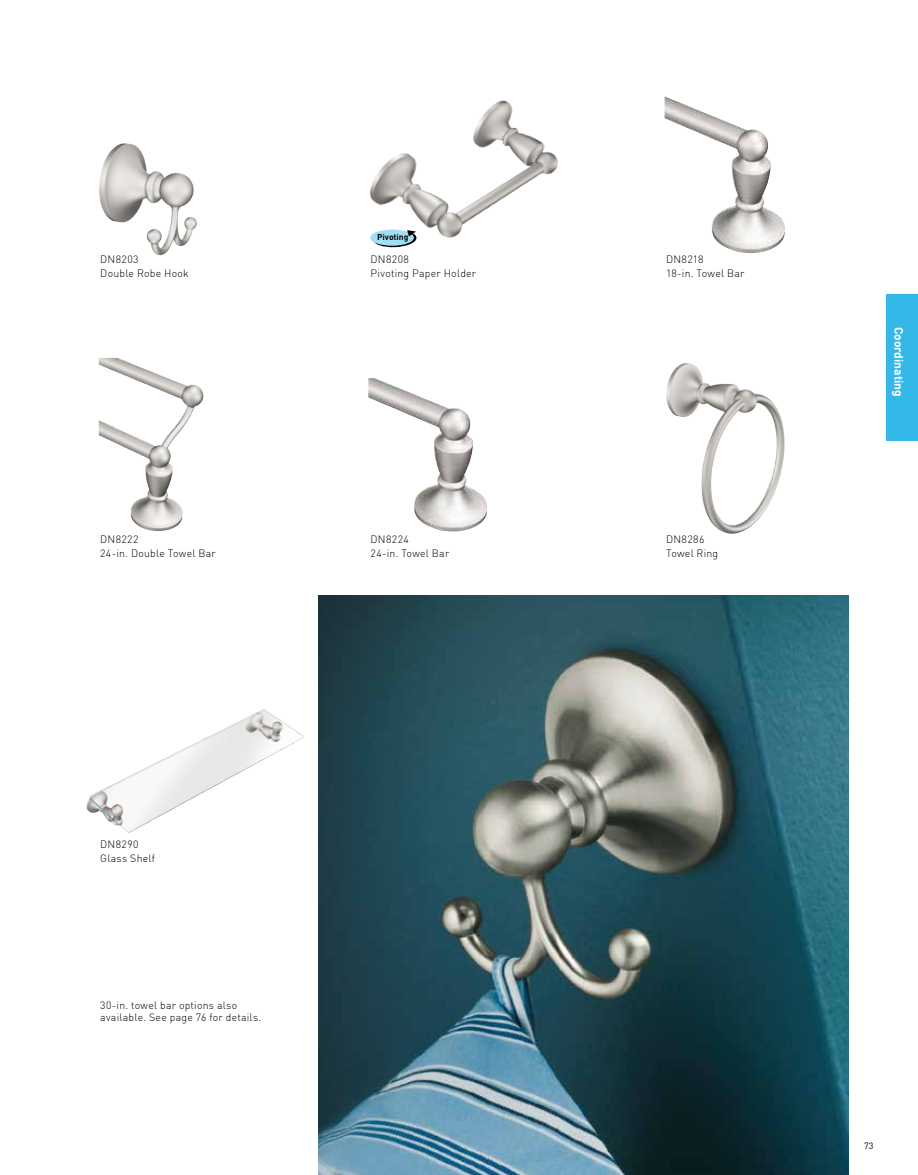
<style>
.page{position:relative;width:918px;height:1175px;background:#fff}
.page>*{position:absolute;margin:0;border:0;box-sizing:border-box;transform-origin:0 0}
.t1{font:700 12px "DIN Offc";color:#fff}
.t2{font:300 10.5px/13.5px "DIN Offc";letter-spacing:.025em;color:#000}
.t3{font:9px "DIN Offc";color:#000}
.t4{font:700 8.55px "DIN Offc";color:#000}
</style>
<div class="page">
<img style="left:318px;top:596px;width:530px;height:578px">
<img style="left:99px;top:143px;width:98px;height:112px">
<img style="left:370px;top:100px;width:188px;height:138px">
<img style="left:665px;top:96px;width:120px;height:157px">
<img style="left:99px;top:358px;width:105px;height:173px">
<img style="left:666px;top:363px;width:119px;height:171px">
<img style="left:86px;top:709px;width:217px;height:123px">
<img style="left:368px;top:378px;width:120px;height:154px">
<svg style="left:370px;top:230px;width:44px;height:16px"></svg>
<svg style="left:373px;top:230px;width:43px;height:17px"></svg>
<div style="left:886px;top:294px;width:32px;height:146px;background:#33b8e7"></div>
<p class="t2" style="left:100px;top:253px;width:90px">DN8203<br>Double Robe Hook</p>
<p class="t2" style="left:100px;top:532px;width:117px">DN8222<br>24-in. Double Towel Bar</p>
<p class="t4" style="left:377px;top:232px;width:33px">Pivoting</p>
<p class="t2" style="left:371px;top:253px;width:107px">DN8208<br>Pivoting Paper Holder</p>
<p class="t2" style="left:371px;top:532px;width:80px">DN8224<br>24-in. Towel Bar</p>
<p class="t2" style="left:100px;top:837px;width:56px">DN8290<br>Glass Shelf</p>
<p class="t2" style="left:100px;top:999px;width:163px;line-height:12px">30-in. towel bar options also available. See page 76 for details.</p>
<p class="t2" style="left:666px;top:253px;width:80px">DN8218<br>18-in. Towel Bar</p>
<p class="t2" style="left:666px;top:532px;width:54px">DN8286<br>Towel Ring</p>
<p class="t1" style="left:907px;top:327px;width:71px;rotate:90deg">Coordinating</p>
<p class="t3" style="left:864px;top:1140px;width:11px">73</p>
</div>
